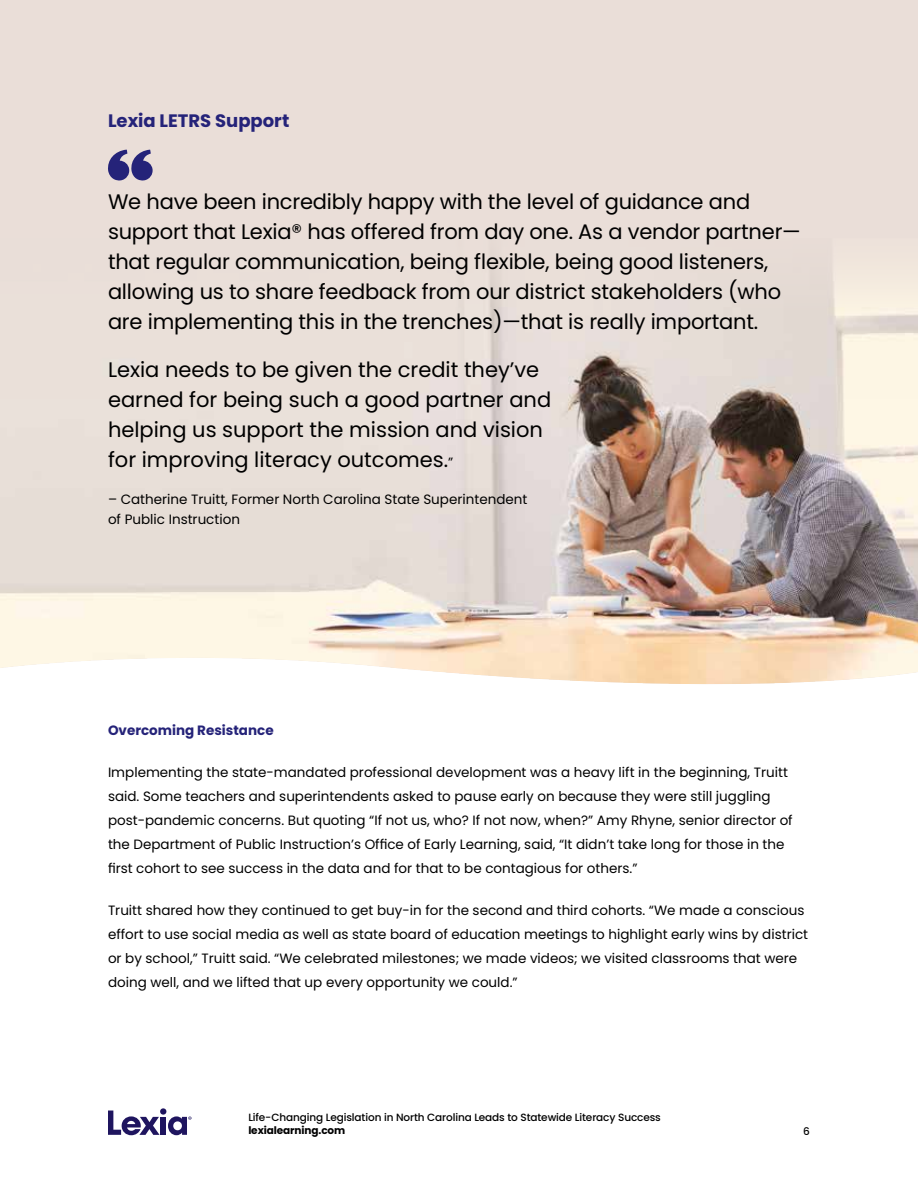
<style>
.page{position:relative;width:918px;height:1188px;background:#fff}
.page>*{position:absolute;margin:0;border:0;box-sizing:border-box;transform-origin:0 0}
.t1{font:21px/30px "Poppins";letter-spacing:-.01em;color:#000}
.t2{font:700 18px "Poppins";color:#252379}
.t3{font:13.5px/24px "Poppins";color:#000}
.t4{font:700 13.5px "Poppins";color:#252379}
.t5{font:500 10.5px "Poppins";letter-spacing:-.01em;color:#000}
.t6{font:700 10.5px "Poppins";letter-spacing:-.01em;color:#000}
.s1{font-size:13.5px}
</style>
<div class="page">
<svg style="left:108px;top:1111px;width:52px;height:24px"></svg>
<div style="left:161px;top:1117px;width:5px;height:18px;background:#1f155f"></div>
<div style="left:160px;top:1108px;width:6px;height:7px;background:#1f155f;border-radius:50%"></div>
<svg style="left:168px;top:1116px;width:24px;height:19px"></svg>
<div style="left:0;top:0;width:918px;height:399px;background:#eaded8"></div>
<img style="left:0;top:270px;width:918px;height:414px">
<svg style="left:108px;top:150px;width:45px;height:31px"></svg>
<h2 class="t2" style="left:108px;top:110px;width:183px">Lexia LETRS Support</h2>
<p class="t1" style="left:108px;top:186px;width:694px">We have been incredibly happy with the level of guidance and support that Lexia® has offered from day one. As a vendor partner— that regular communication, being flexible, being good listeners, allowing us to share feedback from our district stakeholders (who are implementing this in the trenches)—that is really important.</p>
<h1 class="t1" style="left:108px;top:354px;width:445px">Lexia needs to be given the credit they’ve earned for being such a good partner and helping us support the mission and vision for improving literacy outcomes.<span class="s1">”</span></h1>
<p class="t3" style="left:108px;top:490px;width:421px;line-height:19.5px">– Catherine Truitt, Former North Carolina State Superintendent of Public Instruction</p>
<p class="t4" style="left:108px;top:722px;width:167px">Overcoming Resistance</p>
<p class="t3" style="left:108px;top:760px;width:686px">Implementing the state-mandated professional development was a heavy lift in the beginning, Truitt said. Some teachers and superintendents asked to pause early on because they were still juggling post-pandemic concerns. But quoting “If not us, who? If not now, when?” Amy Rhyne, senior director of the Department of Public Instruction’s Office of Early Learning, said, “It didn’t take long for those in the first cohort to see success in the data and for that to be contagious for others.”</p>
<p class="t3" style="left:108px;top:898px;width:702px">Truitt shared how they continued to get buy-in for the second and third cohorts. “We made a conscious effort to use social media as well as state board of education meetings to highlight early wins by district or by school,” Truitt said. “We celebrated milestones; we made videos; we visited classrooms that were doing well, and we lifted that up every opportunity we could.”</p>
<p class="t5" style="left:248px;top:1111px;width:414px">Life-Changing Legislation in North Carolina Leads to Statewide Literacy Success</p>
<p class="t6" style="left:248px;top:1125px;width:98px">lexialearning.com</p>
<p class="t5" style="left:803px;top:1125px;width:8px">6</p>
</div>
